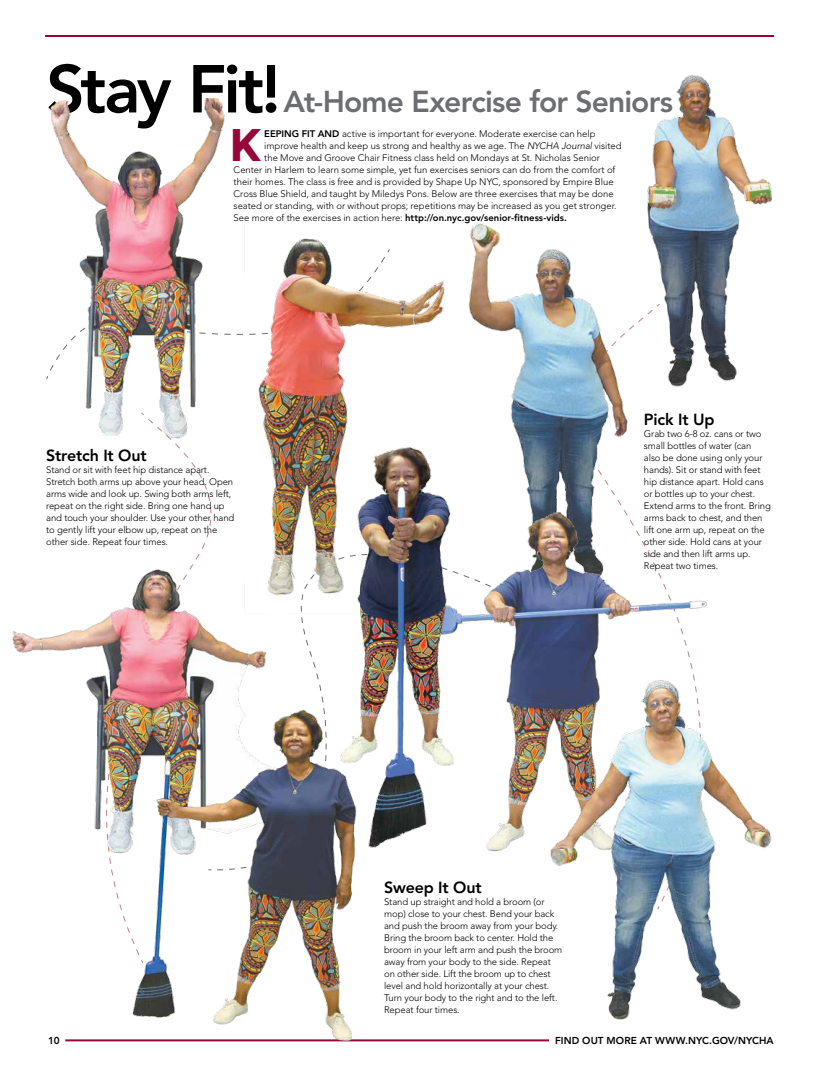
<style>
.page{position:relative;width:819px;height:1080px;background:#fff}
.page>*{position:absolute;margin:0;border:0;box-sizing:border-box;transform-origin:0 0}
.t1{font:800 67px "Avenir LT Std";letter-spacing:-.045em;color:#000}
.t2{font:700 45.7px "Montserrat";color:#980539}
.t3{font:800 30px "Avenir LT Std";letter-spacing:-.03em;color:#6d6e71}
.t4{font:800 16px "Avenir LT Std";letter-spacing:-.01em;color:#000}
.t5{font:800 10px "Avenir LT Std";letter-spacing:.005em;color:#000}
.t6{font:300 9.5px/12px "Avenir LT Std";letter-spacing:-.01em;color:#000}
.t7{font:800 9.5px "Avenir LT Std";letter-spacing:.005em;color:#000}
.s1{font-weight:800}
.s2{font-style:italic}
.s3{font-weight:300}
</style>
<div class="page">
<hr style="left:45px;top:35px;width:729px;height:2px;background:#980539">
<hr style="left:65px;top:1039px;width:484px;height:2px;background:#980539">
<img style="left:46px;top:99px;width:194px;height:337px">
<img style="left:647px;top:75px;width:125px;height:312px">
<svg style="left:140px;top:411px;width:166px;height:223px"></svg>
<svg style="left:638px;top:303px;width:23px;height:84px"></svg>
<img style="left:12px;top:559px;width:270px;height:271px">
<img style="left:468px;top:223px;width:166px;height:223px">
<img style="left:516px;top:446px;width:191px;height:394px">
<img style="left:360px;top:428px;width:156px;height:424px">
<img style="left:100px;top:634px;width:318px;height:408px">
<img style="left:549px;top:667px;width:223px;height:353px">
<img style="left:244px;top:238px;width:212px;height:375px">
<h1 class="t1" style="left:46px;top:50px;width:236px">Stay Fit!</h1>
<h3 class="t3" style="left:284px;top:84px;width:391px">At-Home Exercise for Seniors</h3>
<h2 class="t2" style="left:229px;top:117px;width:34px">K</h2>
<p class="t6" style="left:264px;top:128px;width:333px"><span class="s1">EEPING FIT AND</span> active is important for everyone. Moderate exercise can help</p>
<p class="t6" style="left:264px;top:140px;width:359px">improve health and keep us strong and healthy as we age. The <span class="s2">NYCHA Journal</span> visited</p>
<p class="t6" style="left:264px;top:152px;width:337px">the Move and Groove Chair Fitness class held on Mondays at St. Nicholas Senior</p>
<p class="t6" style="left:234px;top:164px;width:383px">Center in Harlem to learn some simple, yet fun exercises seniors can do from the comfort of</p>
<p class="t6" style="left:234px;top:176px;width:382px">their homes. The class is free and is provided by Shape Up NYC, sponsored by Empire Blue</p>
<p class="t6" style="left:234px;top:188px;width:382px">Cross Blue Shield, and taught by Miledys Pons. Below are three exercises that may be done</p>
<p class="t6" style="left:234px;top:200px;width:385px">seated or standing, with or without props; repetitions may be increased as you get stronger.</p>
<p class="t7" style="left:234px;top:212px;width:335px"><span class="s3">See more of the exercises in action here:</span> http://on.nyc.gov/senior-fitness-vids.</p>
<h3 class="t4" style="left:46px;top:446px;width:102px">Stretch It Out</h3>
<p class="t6" style="left:46px;top:464px;width:190px">Stand or sit with feet hip distance apart.<br>Stretch both arms up above your head. Open arms wide and look up. Swing both arms left, repeat on the right side. Bring one hand up and touch your shoulder. Use your other hand to gently lift your elbow up, repeat on the other side. Repeat four times.</p>
<h3 class="t4" style="left:644px;top:410px;width:72px">Pick It Up</h3>
<p class="t6" style="left:644px;top:428px;width:128px">Grab two 6-8 oz. cans or two small bottles of water (can<br>also be done using only your hands). Sit or stand with feet hip distance apart. Hold cans or bottles up to your chest.<br>Extend arms to the front. Bring arms back to chest, and then lift one arm up, repeat on the other side. Hold cans at your side and then lift arms up.<br>Repeat two times.</p>
<h3 class="t4" style="left:384px;top:878px;width:99px">Sweep It Out</h3>
<p class="t6" style="left:384px;top:896px;width:180px">Stand up straight and hold a broom (or mop) close to your chest. Bend your back and push the broom away from your body.<br>Bring the broom back to center. Hold the broom in your left arm and push the broom away from your body to the side. Repeat on other side. Lift the broom up to chest level and hold horizontally at your chest.<br>Turn your body to the right and to the left.<br>Repeat four times.</p>
<p class="t5" style="left:48px;top:1035px;width:13px">10</p>
<p class="t5" style="left:555px;top:1035px;width:220px">FIND OUT MORE AT WWW.NYC.GOV/NYCHA</p>
</div>
